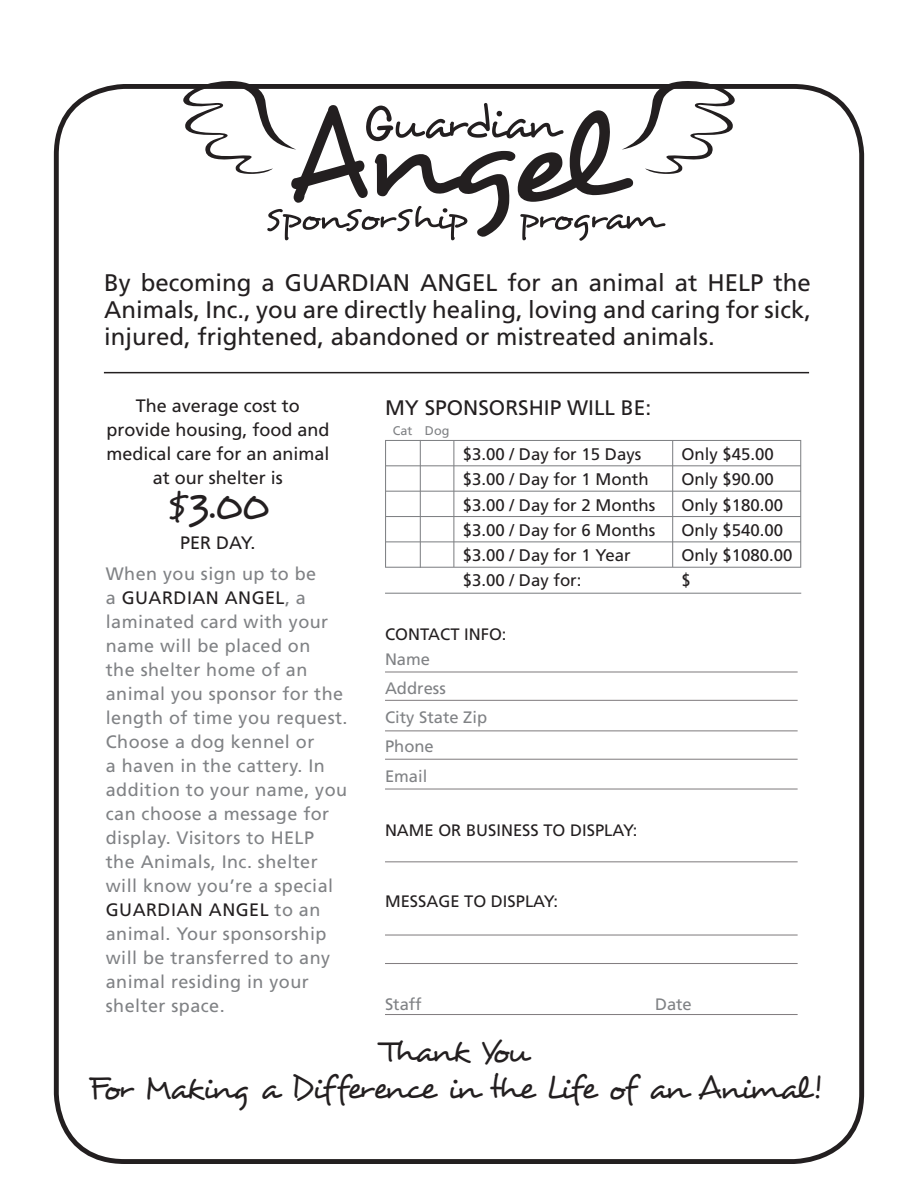
<style>
.page{position:relative;width:918px;height:1188px;background:#fff}
.page>*{position:absolute;margin:0;border:0;box-sizing:border-box;transform-origin:0 0}
.t1{font:45px "Desyrel";color:#231f20}
.t2{font:33px/37.7px "Desyrel";letter-spacing:-.08em;color:#231f20;text-align:center}
.t3{font:24px/27px "Frutiger";color:#231f20;text-align:justify}
.t4{font:21px "Frutiger";color:#231f20}
.t5{font:18px/24px "Frutiger";letter-spacing:.025em;color:#808285}
.t6{font:18px/24px "Frutiger";color:#231f20;text-align:center}
.t7{font:16.8px "Frutiger";color:#231f20}
.t8{font:16.65px "Frutiger";color:#231f20}
.t9{font:16.65px/29.1px "Frutiger";color:#808285}
.t10{font:12.6px "Frutiger";color:#808285}
.s1{color:#231f20}
</style>
<div class="page">
<svg style="left:183px;top:81px;width:552px;height:160px"></svg>
<div style="left:54px;top:84px;width:810px;height:1080px;border:5px solid #231f20;border-radius:68px"></div>
<hr style="left:385px;top:671px;width:413px;height:2px;background:#837f81">
<hr style="left:385px;top:700px;width:413px;height:1px;background:#837f81">
<hr style="left:385px;top:730px;width:413px;height:1px;background:#837f81">
<hr style="left:385px;top:759px;width:413px;height:1px;background:#837f81">
<hr style="left:385px;top:789px;width:413px;height:1px;background:#837f81">
<hr style="left:385px;top:861px;width:413px;height:1px;background:#837f81">
<hr style="left:385px;top:963px;width:413px;height:1px;background:#837f81">
<svg style="left:385px;top:441px;width:1px;height:126px"></svg>
<hr style="left:385px;top:440px;width:69px;height:1px;background:#808285">
<hr style="left:454px;top:440px;width:219px;height:1px;background:#808285">
<hr style="left:673px;top:440px;width:128px;height:1px;background:#808285">
<svg style="left:453px;top:441px;width:1px;height:126px"></svg>
<svg style="left:672px;top:441px;width:1px;height:126px"></svg>
<svg style="left:800px;top:441px;width:1px;height:126px"></svg>
<hr style="left:385px;top:465px;width:69px;height:1px;background:#808285">
<hr style="left:454px;top:465px;width:219px;height:1px;background:#808285">
<hr style="left:673px;top:465px;width:128px;height:1px;background:#808285">
<hr style="left:385px;top:491px;width:69px;height:1px;background:#808285">
<hr style="left:454px;top:491px;width:219px;height:1px;background:#808285">
<hr style="left:673px;top:491px;width:128px;height:1px;background:#808285">
<hr style="left:385px;top:516px;width:69px;height:1px;background:#808285">
<hr style="left:454px;top:516px;width:219px;height:1px;background:#808285">
<hr style="left:673px;top:516px;width:128px;height:1px;background:#808285">
<hr style="left:385px;top:541px;width:69px;height:1px;background:#808285">
<hr style="left:454px;top:541px;width:219px;height:1px;background:#808285">
<hr style="left:673px;top:541px;width:128px;height:1px;background:#808285">
<hr style="left:385px;top:567px;width:69px;height:1px;background:#808285">
<hr style="left:454px;top:567px;width:219px;height:1px;background:#808285">
<hr style="left:673px;top:567px;width:128px;height:1px;background:#808285">
<hr style="left:420px;top:440px;width:1px;height:128px;background:#808285">
<hr style="left:385px;top:593px;width:416px;height:1px;background:#808285">
<hr style="left:104px;top:372px;width:705px;height:1px;background:#231f20">
<hr style="left:385px;top:935px;width:413px;height:1px;background:#837f81">
<hr style="left:385px;top:1014px;width:413px;height:1px;background:#837f81">
<h3 class="t3" style="left:104px;top:269px;width:708px">By becoming a guardian angel for an animal at HELP the Animals, I nc., you are directly healing, loving and caring for sick, injured, frightened, abandoned or mistreated animals.</h3>
<p class="t6" style="left:106px;top:394px;width:225px">The average cost to provide housing, food and medical care for an animal at our shelter is</p>
<h1 class="t1" style="left:166px;top:476px;width:105px">$3.00</h1>
<p class="t6" style="left:180px;top:530px;width:77px">per day.</p>
<p class="t4" style="left:385px;top:395px;width:53px">my spo</p>
<p class="t4" style="left:463px;top:395px;width:190px">nsorsh ip will be:</p>
<p class="t10" style="left:393px;top:423px;width:58px">Cat Dog</p>
<p class="t7" style="left:463px;top:444px;width:180px">$3.00 / Day for 15 Days</p>
<p class="t7" style="left:681px;top:444px;width:94px">Only $45.00</p>
<p class="t7" style="left:463px;top:470px;width:187px">$3.00 / Day for 1 Month</p>
<p class="t7" style="left:681px;top:470px;width:94px">Only $90.00</p>
<p class="t7" style="left:463px;top:495px;width:194px">$3.00 / Day for 2 Months</p>
<p class="t7" style="left:681px;top:495px;width:103px">Only $180.00</p>
<p class="t7" style="left:463px;top:520px;width:194px">$3.00 / Day for 6 Months</p>
<p class="t7" style="left:681px;top:520px;width:103px">Only $540.00</p>
<p class="t7" style="left:463px;top:545px;width:169px">$3.00 / Day for 1 Year</p>
<p class="t7" style="left:681px;top:545px;width:113px">Only $1080.00</p>
<p class="t5" style="left:106px;top:561px;width:212px">When you sign up to be</p>
<p class="t7" style="left:463px;top:570px;width:120px">$3.00 / Day for:</p>
<p class="t7" style="left:681px;top:570px;width:11px">$</p>
<p class="t5" style="left:106px;top:585px;width:243px">a <span class="s1">guardian angel</span>, a laminated card with your name will be placed on<br>the shelter home of an animal you sponsor for the length of time you request.<br>Choose a dog kennel or<br>a haven in the cattery. I n addition to your name, you can choose a message for display. Visitors to HELP<br>the Animals, I nc. shelter will know you’re a special <span class="s1">guardian angel</span> to an animal. Your sponsorship will be transferred to any animal residing in your shelter space.</p>
<p class="t8" style="left:385px;top:624px;width:123px">CONTACT info :</p>
<p class="t9" style="left:385px;top:644px;width:104px">Name<br>Address<br>City State Zip<br>Phone<br>Email</p>
<p class="t8" style="left:385px;top:821px;width:254px">Name or Business to Display:</p>
<p class="t8" style="left:385px;top:891px;width:175px">M essage to Display:</p>
<p class="t9" style="left:385px;top:990px;width:79px">Staff D</p>
<p class="t9" style="left:667px;top:990px;width:26px">ate</p>
<h2 class="t2" style="left:88px;top:1032px;width:735px">Thank You<br>For Making a Difference in the Life of an Animal!</h2>
</div>
